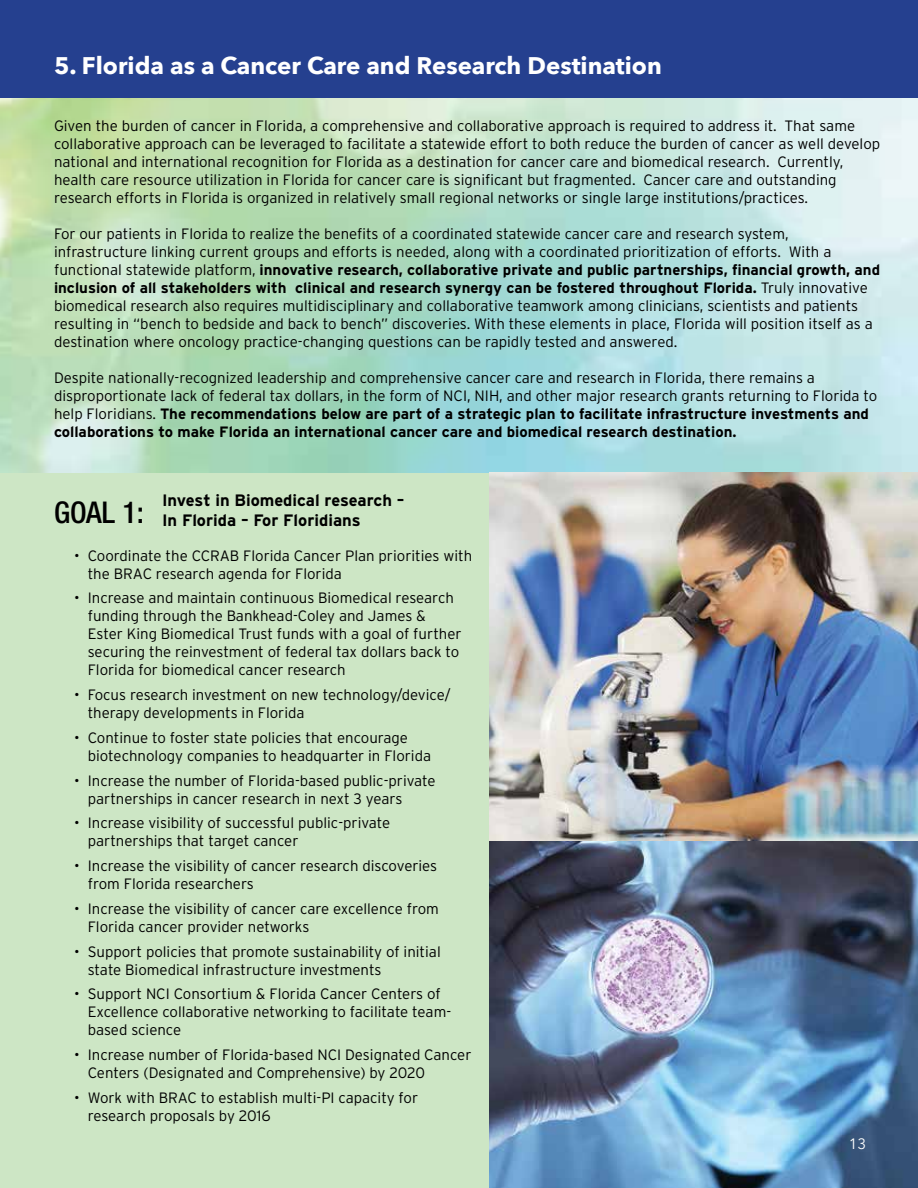
<style>
.page{position:relative;width:918px;height:1188px;background:#fff}
.page>*{position:absolute;margin:0;border:0;box-sizing:border-box;transform-origin:0 0}
.t1{font:500 condensed 30px "Helvetica Neue LT Std";color:#000}
.t2{font:700 24px "Avenir Next";color:#fff}
.t3{font:700 16.5px/19.8px "Interstate";color:#000}
.t4{font:300 15px/18px "Interstate";color:#000}
.t5{font:15px "Avenir Next";color:#fff}
.s1{font-weight:700}
</style>
<div class="page">
<div style="left:0;top:446px;width:918px;height:742px;background:#cde6c5"></div>
<img style="left:0;top:97px;width:918px;height:375px">
<div style="left:0;top:0;width:918px;height:97px;background:#25408f"></div>
<img style="left:489px;top:473px;width:429px;height:368px">
<img style="left:489px;top:841px;width:429px;height:347px">
<h2 class="t2" style="left:54px;top:50px;width:609px">5. Florida as a Cancer Care and Research Destination</h2>
<p class="t4" style="left:54px;top:116px;width:828px">Given the burden of cancer in Florida, a comprehensive and collaborative approach is required to address it. That same collaborative approach can be leveraged to facilitate a statewide effort to both reduce the burden of cancer as well develop national and international recognition for Florida as a destination for cancer care and biomedical research. Currently, health care resource utilization in Florida for cancer care is significant but fragmented. Cancer care and outstanding research efforts in Florida is organized in relatively small regional networks or single large institutions/practices.</p>
<p class="t4" style="left:54px;top:224px;width:828px">For our patients in Florida to realize the benefits of a coordinated statewide cancer care and research system, infrastructure linking current groups and efforts is needed, along with a coordinated prioritization of efforts. With a functional statewide platform, <span class="s1">innovative research, collaborative private and public partnerships, financial growth, and inclusion of all stakeholders with clinical and research synergy can be fostered throughout Florida.</span> Truly innovative biomedical research also requires multidisciplinary and collaborative teamwork among clinicians, scientists and patients resulting in “bench to bedside and back to bench” discoveries. With these elements in place, Florida will position itself as a destination where oncology practice-changing questions can be rapidly tested and answered.</p>
<p class="t4" style="left:54px;top:368px;width:825px">Despite nationally-recognized leadership and comprehensive cancer care and research in Florida, there remains a disproportionate lack of federal tax dollars, in the form of NCI, NIH, and other major research grants returning to Florida to help Floridians. <span class="s1">The recommendations below are part of a strategic plan to facilitate infrastructure investments and collaborations to make Florida an international cancer care and biomedical research destination.</span></p>
<p class="t3" style="left:162px;top:491px;width:244px">Invest in Biomedical research –<br>In Florida – For Floridians</p>
<p class="t4" style="left:88px;top:546px;width:386px;text-indent:-14px">• Coordinate the CCRAB Florida Cancer Plan priorities with the BRAC research agenda for Florida</p>
<p class="t4" style="left:88px;top:589px;width:375px;text-indent:-14px">• Increase and maintain continuous Biomedical research funding through the Bankhead-Coley and James &amp; Ester King Biomedical Trust funds with a goal of further securing the reinvestment of federal tax dollars back to Florida for biomedical cancer research</p>
<p class="t4" style="left:88px;top:686px;width:365px;text-indent:-14px">• Focus research investment on new technology/device/ therapy developments in Florida</p>
<p class="t4" style="left:88px;top:729px;width:345px;text-indent:-14px">• Continue to foster state policies that encourage biotechnology companies to headquarter in Florida</p>
<p class="t4" style="left:88px;top:771px;width:349px;text-indent:-14px">• Increase the number of Florida-based public-private partnerships in cancer research in next 3 years</p>
<p class="t4" style="left:88px;top:814px;width:304px;text-indent:-14px">• Increase visibility of successful public-private partnerships that target cancer</p>
<p class="t4" style="left:88px;top:857px;width:351px;text-indent:-14px">• Increase the visibility of cancer research discoveries from Florida researchers</p>
<p class="t4" style="left:88px;top:900px;width:353px;text-indent:-14px">• Increase the visibility of cancer care excellence from<br>Florida cancer provider networks</p>
<p class="t4" style="left:88px;top:942px;width:355px;text-indent:-14px">• Support policies that promote sustainability of initial state Biomedical infrastructure investments</p>
<p class="t4" style="left:88px;top:985px;width:365px;text-indent:-14px">• Support NCI Consortium &amp; Florida Cancer Centers of<br>Excellence collaborative networking to facilitate team&shy;based science</p>
<p class="t4" style="left:88px;top:1046px;width:385px;text-indent:-14px">• Increase number of Florida-based NCI Designated Cancer<br>Centers (Designated and Comprehensive) by 2020</p>
<p class="t4" style="left:88px;top:1089px;width:332px;text-indent:-14px">• Work with BRAC to establish multi-PI capacity for research proposals by 2016</p>
<h1 class="t1" style="left:54px;top:494px;width:91px">GOAL 1:</h1>
<p class="t5" style="left:849px;top:1135px;width:19px">13</p>
</div>
